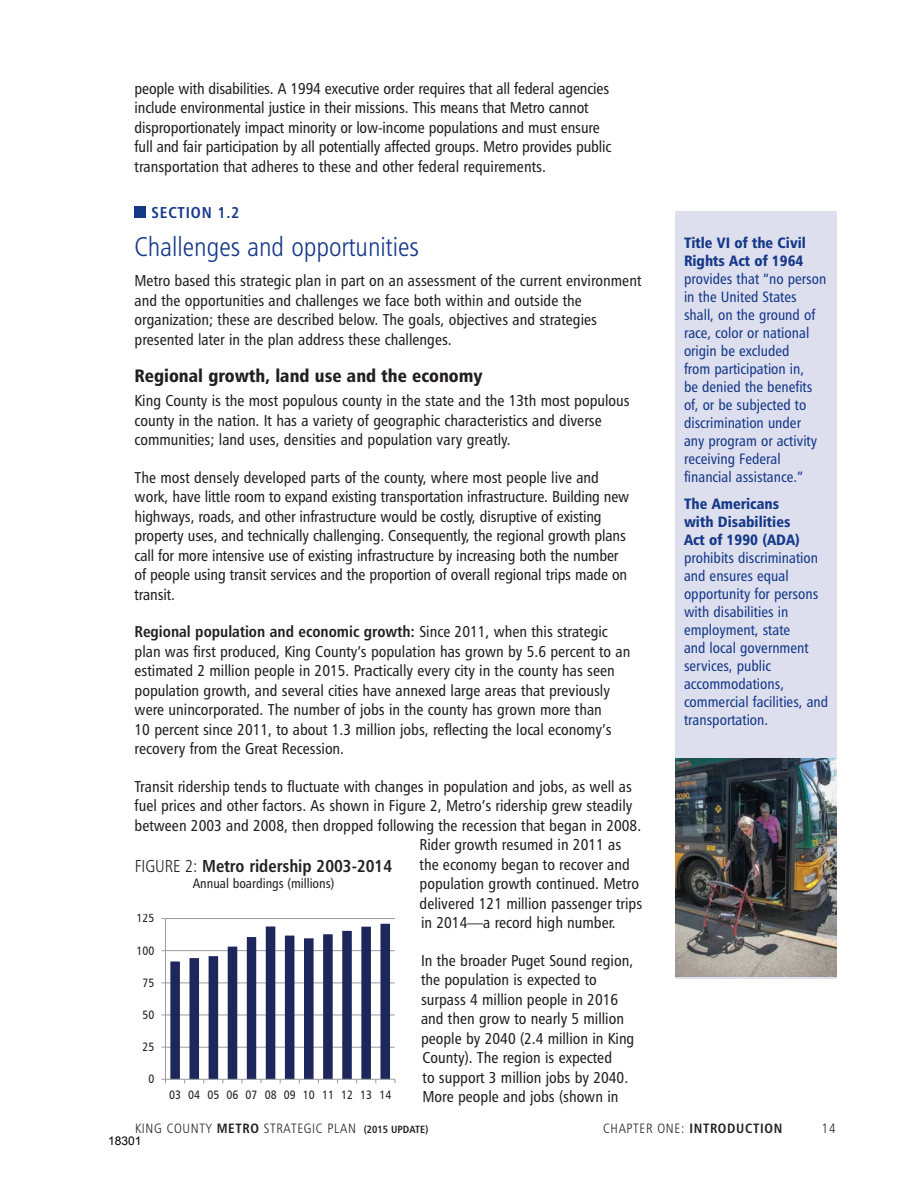
<style>
.page{position:relative;width:918px;height:1188px;background:#fff}
.page>*{position:absolute;margin:0;border:0;box-sizing:border-box;transform-origin:0 0}
.t1{font:27px "Humanist 777 BT Light Condensed B";color:#153889}
.t2{font:18px "Humanist 777 BT Black Condensed B";color:#231f20}
.t3{font:17.25px "Humanist 777 BT Bold Condensed B";color:#231f20}
.t4{font:15.75px/19.5px "Humanist 777 BT Roman Condensed B";color:#231f20}
.t5{font:15.75px "Humanist 777 BT Bold Condensed B";color:#231f20}
.t6{font:15.75px "Humanist 777 BT Bold Condensed B";letter-spacing:.05em;color:#153889}
.t7{font:15px/18px "Humanist 777 BT Roman Condensed B";color:#153889}
.t8{font:15px/18px "Humanist 777 BT Black Condensed B";color:#153889}
.t9{font:14.85px/19.6px "Calibri";letter-spacing:.005em;color:#231f20;text-align:center}
.t10{font:13.5px "Humanist 777 BT Light Condensed B";letter-spacing:.05em;color:#231f20}
.t11{font:13.5px "Humanist 777 BT Roman Condensed B";color:#231f20}
.t12{font:13.5px "Humanist 777 BT Bold Condensed B";letter-spacing:.05em;color:#231f20}
.t13{font:12.15px "Humanist 777 BT Roman Condensed B";color:#231f20}
.t14{font:12px "Arial";color:#000}
.s1{font-family:"Humanist 777 BT Roman Condensed B"}
.s2{font-family:"Humanist 777 BT Light Condensed B"}
.s3{font-family:"Humanist 777 BT Bold Condensed B"}
.s4{font-family:"Humanist 777 BT Bold Condensed B";font-size:10.5px}
</style>
<div class="page">
<div style="left:675px;top:211px;width:162px;height:767px;background:#dddfee"></div>
<img style="left:675px;top:758px;width:162px;height:218px">
<div style="left:135px;top:207px;width:11px;height:11px;background:#153889"></div>
<svg style="left:162px;top:918px;width:233px;height:165px"></svg>
<p class="t4" style="left:135px;top:78px;width:478px">people with disabilities. A 1994 executive order requires that all federal agencies include environmental justice in their missions. This means that Metro cannot disproportionately impact minority or low-income populations and must ensure full and fair participation by all potentially affected groups. Metro provides public transportation that adheres to these and other federal requirements.</p>
<p class="t6" style="left:152px;top:202px;width:89px">SECTION 1.2</p>
<h1 class="t1" style="left:135px;top:230px;width:286px">Challenges and opportunities</h1>
<p class="t4" style="left:135px;top:271px;width:508px">Metro based this strategic plan in part on an assessment of the current environment and the opportunities and challenges we face both within and outside the organization; these are described below. The goals, objectives and strategies presented later in the plan address these challenges.</p>
<p class="t2" style="left:135px;top:365px;width:350px">Regional growth, land use and the economy</p>
<p class="t4" style="left:135px;top:391px;width:497px">King County is the most populous county in the state and the 13th most populous county in the nation. It has a variety of geographic characteristics and diverse communities; land uses, densities and population vary greatly.</p>
<p class="t4" style="left:135px;top:467px;width:496px">The most densely developed parts of the county, where most people live and work, have little room to expand existing transportation infrastructure. Building new highways, roads, and other infrastructure would be costly, disruptive of existing property uses, and technically challenging. Consequently, the regional growth plans call for more intensive use of existing infrastructure by increasing both the number of people using transit services and the proportion of overall regional trips made on transit.</p>
<p class="t5" style="left:135px;top:622px;width:475px">Regional population and economic growth: <span class="s1">Since 2011, when this strategic</span></p>
<p class="t4" style="left:135px;top:641px;width:497px">plan was first produced, King County’s population has grown by 5.6 percent to an estimated 2 million people in 2015. Practically every city in the county has seen population growth, and several cities have annexed large areas that previously were unincorporated. The number of jobs in the county has grown more than<br>10 percent since 2011, to about 1.3 million jobs, reflecting the local economy’s recovery from the Great Recession.</p>
<p class="t4" style="left:135px;top:776px;width:499px">Transit ridership tends to fluctuate with changes in population and jobs, as well as</p>
<p class="t4" style="left:135px;top:796px;width:499px">fuel prices and other factors. As shown in Figure 2, Metro’s ridership grew steadily</p>
<p class="t4" style="left:135px;top:815px;width:508px">between 2003 and 2008, then dropped following the recession that began in 2008.</p>
<p class="t4" style="left:420px;top:835px;width:203px">Rider growth resumed in 2011 as</p>
<p class="t4" style="left:420px;top:854px;width:212px">the economy began to recover and</p>
<p class="t4" style="left:420px;top:874px;width:221px">population growth continued. Metro</p>
<p class="t4" style="left:420px;top:893px;width:224px">delivered 121 million passenger trips</p>
<p class="t4" style="left:421px;top:913px;width:196px">in 2014—a record high number.</p>
<p class="t4" style="left:421px;top:950px;width:215px">In the broader Puget Sound region, the population is expected to surpass 4 million people in 2016 and then grow to nearly 5 million people by 2040 (2.4 million in King<br>County). The region is expected<br>to support 3 million jobs by 2040.<br>More people and jobs (shown in</p>
<p class="t9" style="left:154px;top:620px;width:39px">Riders</p>
<p class="t9" style="left:184px;top:640px;width:36px">91.6<br>94.2<br>95.8<br>103.2<br>110.6<br>118.8</p>
<p class="t9" style="left:184px;top:777px;width:36px;text-align:justify">109.6<br>112.8<br>115.4</p>
<p class="t9" style="left:184px;top:855px;width:36px">120.9</p>
<p class="t3" style="left:135px;top:855px;width:259px"><span class="s2">FIGURE 2:</span> Metro ridership 2003-2014</p>
<p class="t11" style="left:193px;top:875px;width:143px">Annual boardings (millions)</p>
<p class="t13" style="left:136px;top:911px;width:19px">125</p>
<p class="t13" style="left:136px;top:943px;width:19px">100</p>
<p class="t13" style="left:142px;top:975px;width:13px">75</p>
<p class="t13" style="left:142px;top:1007px;width:13px">50</p>
<p class="t13" style="left:142px;top:1039px;width:13px">25</p>
<p class="t13" style="left:148px;top:1071px;width:7px">0</p>
<p class="t13" style="left:169px;top:1087px;width:224px">03 04 05 06 07 08 09 10 11 12 13 14</p>
<p class="t8" style="left:684px;top:233px;width:123px">Title VI of the Civil<br>Rights Act of 1964</p>
<p class="t7" style="left:684px;top:269px;width:144px">provides that “no person in the United States shall, on the ground of race, color or national origin be excluded<br>from participation in,<br>be denied the benefits of, or be subjected to discrimination under<br>any program or activity receiving Federal financial assistance.”</p>
<p class="t8" style="left:684px;top:494px;width:117px">The Americans with Disabilities<br>Act of 1990 (ADA)</p>
<p class="t7" style="left:684px;top:548px;width:146px">prohibits discrimination and ensures equal opportunity for persons with disabilities in employment, state<br>and local government services, public accommodations, commercial facilities, and transportation.</p>
<p class="t10" style="left:135px;top:1120px;width:295px">KING COUNTY <span class="s3">METRO</span> STRATEGIC PLAN <span class="s4">(2015 UPDATE)</span></p>
<p class="t12" style="left:603px;top:1120px;width:181px"><span class="s2">CHAPTER ONE:</span> INTRODUCTION</p>
<p class="t10" style="left:822px;top:1120px;width:15px">14</p>
<p class="t14" style="left:108px;top:1133px;width:35px">18301</p>
</div>
